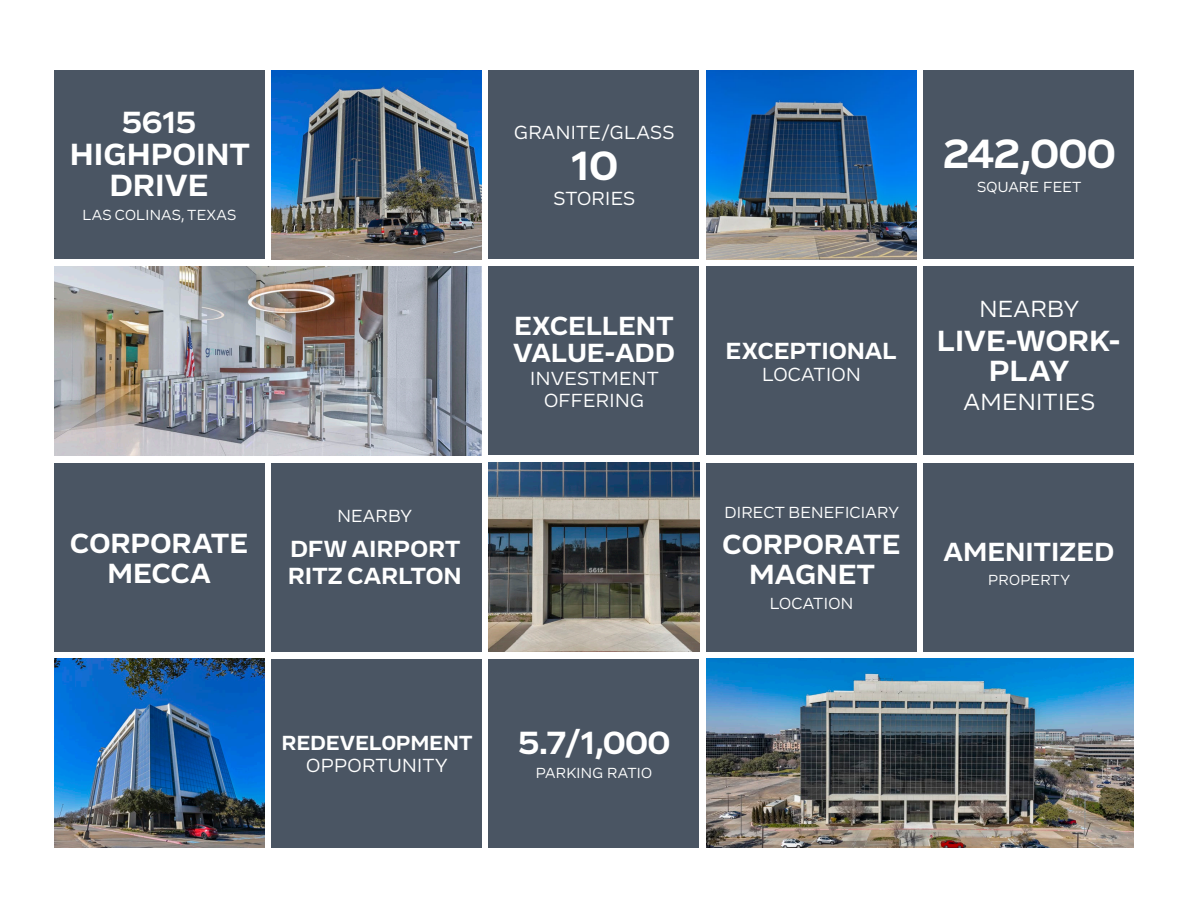
<style>
.page{position:relative;width:1188px;height:918px;background:#fff}
.page>*{position:absolute;margin:0;border:0;box-sizing:border-box;transform-origin:0 0}
.t1{font:700 42px "Vito";letter-spacing:-.005em;color:#fff}
.t2{font:700 33px "Vito";color:#fff}
.t3{font:700 31.5px/31.5px "Vito";letter-spacing:.015em;color:#fff;text-align:center}
.t4{font:700 30px/30px "Vito";letter-spacing:.015em;color:#fff;text-align:center}
.t5{font:700 28.5px "Vito";letter-spacing:.015em;color:#fff}
.t6{font:700 27px "Vito";letter-spacing:.015em;color:#fff}
.t7{font:700 24px "Vito";letter-spacing:.015em;color:#fff}
.t8{font:24px "Vito";letter-spacing:.015em;color:#fff}
.t9{font:700 21px "Vito";letter-spacing:.015em;color:#fff}
.t10{font:19.5px "Vito";letter-spacing:.015em;color:#fff}
.t11{font:18px "Vito";letter-spacing:.015em;color:#fff}
.t12{font:16.5px "Vito";letter-spacing:.015em;color:#fff}
.t13{font:15px "Vito";letter-spacing:.015em;color:#fff}
</style>
<div class="page">
<div style="left:54px;top:70px;width:210px;height:189px;background:#4a5563"></div>
<img style="left:54px;top:266px;width:428px;height:189px">
<div style="left:54px;top:463px;width:210px;height:189px;background:#4a5563"></div>
<img style="left:54px;top:659px;width:210px;height:189px">
<img style="left:271px;top:70px;width:211px;height:189px">
<div style="left:271px;top:463px;width:211px;height:189px;background:#4a5563"></div>
<div style="left:271px;top:659px;width:211px;height:189px;background:#4a5563"></div>
<div style="left:489px;top:70px;width:210px;height:189px;background:#4a5563"></div>
<div style="left:489px;top:266px;width:210px;height:189px;background:#4a5563"></div>
<img style="left:489px;top:463px;width:210px;height:189px">
<div style="left:489px;top:659px;width:210px;height:189px;background:#4a5563"></div>
<img style="left:706px;top:70px;width:211px;height:189px">
<div style="left:706px;top:266px;width:211px;height:189px;background:#4a5563"></div>
<div style="left:706px;top:463px;width:211px;height:189px;background:#4a5563"></div>
<img style="left:706px;top:659px;width:428px;height:189px">
<div style="left:924px;top:70px;width:210px;height:189px;background:#4a5563"></div>
<div style="left:924px;top:266px;width:210px;height:189px;background:#4a5563"></div>
<div style="left:924px;top:463px;width:210px;height:189px;background:#4a5563"></div>
<p class="t3" style="left:70px;top:106px;width:181px">5615<br>HIGHPOINT<br>DRIVE</p>
<p class="t13" style="left:82px;top:206px;width:155px">LAS COLINAS, TEXAS</p>
<p class="t5" style="left:70px;top:525px;width:179px">CORPORATE</p>
<p class="t5" style="left:108px;top:555px;width:104px">MECCA</p>
<p class="t11" style="left:337px;top:505px;width:76px">NEARBY</p>
<p class="t7" style="left:290px;top:534px;width:171px">DFW AIRPORT</p>
<p class="t7" style="left:288px;top:561px;width:175px">RITZ CARLTON</p>
<p class="t10" style="left:514px;top:121px;width:162px">GRANITE/GLASS</p>
<p class="t1" style="left:571px;top:140px;width:49px">10</p>
<p class="t10" style="left:553px;top:187px;width:83px">STORIES</p>
<p class="t6" style="left:514px;top:309px;width:161px">EXCELLENT</p>
<p class="t6" style="left:513px;top:336px;width:163px">VALUE-ADD</p>
<p class="t10" style="left:530px;top:366px;width:130px">INVESTMENT</p>
<p class="t10" style="left:544px;top:389px;width:101px">OFFERING</p>
<p class="t9" style="left:282px;top:730px;width:192px">REDEVEL0PMENT</p>
<p class="t10" style="left:306px;top:754px;width:143px">OPPORTUNITY</p>
<p class="t2" style="left:519px;top:722px;width:153px">5.7/1,000</p>
<p class="t13" style="left:536px;top:764px;width:118px">PARKING RATIO</p>
<p class="t1" style="left:943px;top:128px;width:174px">242,000</p>
<p class="t13" style="left:977px;top:178px;width:106px">SQUARE FEET</p>
<p class="t7" style="left:726px;top:336px;width:172px">EXCEPTIONAL</p>
<p class="t10" style="left:762px;top:363px;width:100px">LOCATION</p>
<p class="t12" style="left:724px;top:502px;width:176px">DIRECT BENEFICIARY</p>
<p class="t5" style="left:723px;top:527px;width:179px">CORPORATE</p>
<p class="t5" style="left:749px;top:557px;width:127px">MAGNET</p>
<p class="t12" style="left:770px;top:594px;width:85px">LOCATION</p>
<p class="t8" style="left:979px;top:294px;width:101px">NEARBY</p>
<p class="t4" style="left:937px;top:326px;width:185px">LIVE-WORK-<br>PLAY</p>
<p class="t8" style="left:964px;top:388px;width:133px">AMENITIES</p>
<p class="t6" style="left:943px;top:535px;width:172px">AMENITIZED</p>
<p class="t13" style="left:988px;top:571px;width:83px">PROPERTY</p>
</div>
